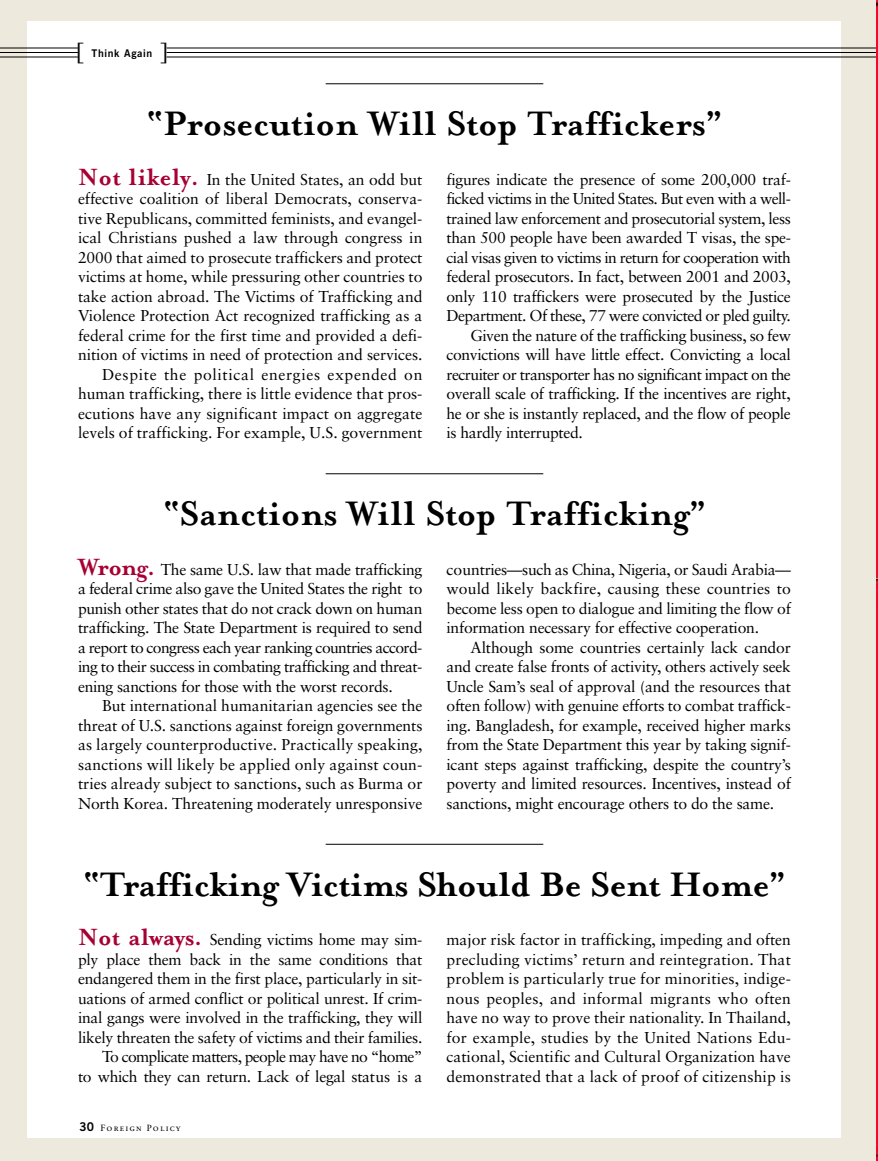
<style>
.page{position:relative;width:878px;height:1161px;background:#fff}
.page>*{position:absolute;margin:0;border:0;box-sizing:border-box;transform-origin:0 0}
.t1{font:700 39px "Mrs Eaves";color:#000}
.t2{font:27px "Mrs Eaves Roman";color:#000}
.t3{font:15.75px/19.5px "Sabon";letter-spacing:-.015em;color:#000;text-align:justify}
.t4{font:15.75px "Sabon";letter-spacing:-.035em;color:#000}
.t5{font:15.75px "Sabon";letter-spacing:-.04em;color:#000}
.t6{font:700 10.5px "News Gothic BT";letter-spacing:.06em;color:#000}
.t7{font:9px "Sabon Roman SC";letter-spacing:.13em;color:#000}
.s1{font-family:"Mrs Eaves";font-weight:700;font-size:27px;color:#a70033}
.s2{font-family:"News Gothic BT";font-weight:700;font-size:12px}
</style>
<div class="page">
<div style="left:842px;top:0;width:36px;height:1161px;background:#edeadd"></div>
<div style="left:0;top:0;width:27px;height:1161px;background:#edeadd"></div>
<div style="left:1px;top:1138px;width:877px;height:23px;background:#edeadd"></div>
<div style="left:0;top:0;width:878px;height:21px;background:#edeadd"></div>
<hr style="left:0;top:48px;width:878px;height:1px;background:#000">
<hr style="left:0;top:52px;width:878px;height:1px;background:#000">
<hr style="left:0;top:57px;width:878px;height:1px;background:#000">
<div style="left:78px;top:42px;width:88px;height:21px;background:#fff"></div>
<hr style="left:326px;top:474px;width:217px;height:1px;background:#000">
<hr style="left:326px;top:844px;width:217px;height:1px;background:#000">
<hr style="left:326px;top:84px;width:217px;height:1px;background:#000">
<hr style="left:876px;top:0;width:2px;height:1161px;background:#f7072a">
<h2 class="t2" style="left:75px;top:36px;width:11px">[</h2>
<p class="t6" style="left:91px;top:50px;width:62px">Think Again</p>
<h2 class="t2" style="left:160px;top:36px;width:11px">]</h2>
<h1 class="t1" style="left:146px;top:99px;width:577px">“Prosecution Will Stop Traffickers”</h1>
<p class="t3" style="left:78px;top:169px;width:346px;text-align:right"><span class="s1">Not likely.</span> In the United States, an odd but effective coalition of liberal Democrats, conserva&shy;tive Republicans, committed feminists, and evangel&shy;ical Christians pushed a law through congress in 2000 that aimed to prosecute traffickers and protect victims at home, while pressuring other countries to take action abroad. The Victims of Trafficking and Violence Protection Act recognized trafficking as a federal crime for the first time and provided a defi&shy;nition of victims in need of protection and services.<br>Despite the political energies expended on human trafficking, there is little evidence that pros&shy;ecutions have any significant impact on aggregate levels of trafficking. For example, U.S. government</p>
<p class="t3" style="left:446px;top:169px;width:346px">figures indicate the presence of some 200,000 traf-</p>
<p class="t5" style="left:446px;top:189px;width:346px">ficked victims in the United States. But even with a well-</p>
<p class="t3" style="left:446px;top:208px;width:346px">trained law enforcement and prosecutorial system, less</p>
<p class="t3" style="left:446px;top:228px;width:346px">than 500 people have been awarded T visas, the spe-</p>
<p class="t4" style="left:446px;top:248px;width:346px">cial visas given to victims in return for cooperation with</p>
<p class="t3" style="left:446px;top:267px;width:346px">federal prosecutors. In fact, between 2001 and 2003,</p>
<p class="t3" style="left:446px;top:286px;width:346px">only 110 traffickers were prosecuted by the Justice</p>
<p class="t4" style="left:446px;top:306px;width:346px">Department. Of these, 77 were convicted or pled guilty.</p>
<p class="t3" style="left:470px;top:325px;width:322px">Given the nature of the trafficking business, so few</p>
<p class="t3" style="left:446px;top:345px;width:346px">convictions will have little effect. Convicting a local</p>
<p class="t4" style="left:446px;top:365px;width:346px">recruiter or transporter has no significant impact on the</p>
<p class="t3" style="left:446px;top:384px;width:346px">overall scale of trafficking. If the incentives are right,</p>
<p class="t3" style="left:446px;top:403px;width:346px">he or she is instantly replaced, and the flow of people</p>
<p class="t3" style="left:446px;top:423px;width:138px">is hardly interrupted.</p>
<h1 class="t1" style="left:163px;top:489px;width:544px">“Sanctions Will Stop Trafficking”</h1>
<p class="t3" style="left:78px;top:559px;width:346px"><span class="s1">Wrong.</span> The same U.S. law that made trafficking a federal crime also gave the United States the right to punish other states that do not crack down on human trafficking. The State Department is required to send a report to congress each year ranking countries accord&shy;ing to their success in combating trafficking and threat&shy;ening sanctions for those with the worst records.</p>
<p class="t3" style="left:78px;top:696px;width:346px;text-indent:24px">But international humanitarian agencies see the threat of U.S. sanctions against foreign governments as largely counterproductive. Practically speaking, sanctions will likely be applied only against coun&shy;tries already subject to sanctions, such as Burma or North Korea. Threatening moderately unresponsive</p>
<p class="t3" style="left:446px;top:559px;width:346px">countries—such as China, Nigeria, or Saudi Arabia— would likely backfire, causing these countries to become less open to dialogue and limiting the flow of information necessary for effective cooperation.</p>
<p class="t3" style="left:446px;top:637px;width:346px;text-indent:24px">Although some countries certainly lack candor and create false fronts of activity, others actively seek Uncle Sam’s seal of approval (and the resources that often follow) with genuine efforts to combat traffick&shy;ing. Bangladesh, for example, received higher marks from the State Department this year by taking signif&shy;icant steps against trafficking, despite the country’s poverty and limited resources. Incentives, instead of sanctions, might encourage others to do the same.</p>
<h1 class="t1" style="left:83px;top:859px;width:704px">“Trafficking Victims Should Be Sent Home”</h1>
<p class="t3" style="left:78px;top:930px;width:346px;text-align:right"><span class="s1">Not always.</span> Sending victims home may sim&shy;ply place them back in the same conditions that endangered them in the first place, particularly in sit&shy;uations of armed conflict or political unrest. If crim&shy;inal gangs were involved in the trafficking, they will likely threaten the safety of victims and their families.<br>To complicate matters, people may have no “home”<br>to which they can return. Lack of legal status is a</p>
<p class="t3" style="left:446px;top:930px;width:346px">major risk factor in trafficking, impeding and often precluding victims’ return and reintegration. That problem is particularly true for minorities, indige&shy;nous peoples, and informal migrants who often have no way to prove their nationality. In Thailand, for example, studies by the United Nations Edu&shy;cational, Scientific and Cultural Organization have demonstrated that a lack of proof of citizenship is</p>
<p class="t7" style="left:80px;top:1124px;width:103px"><span class="s2">30</span> Foreign Policy</p>
</div>
